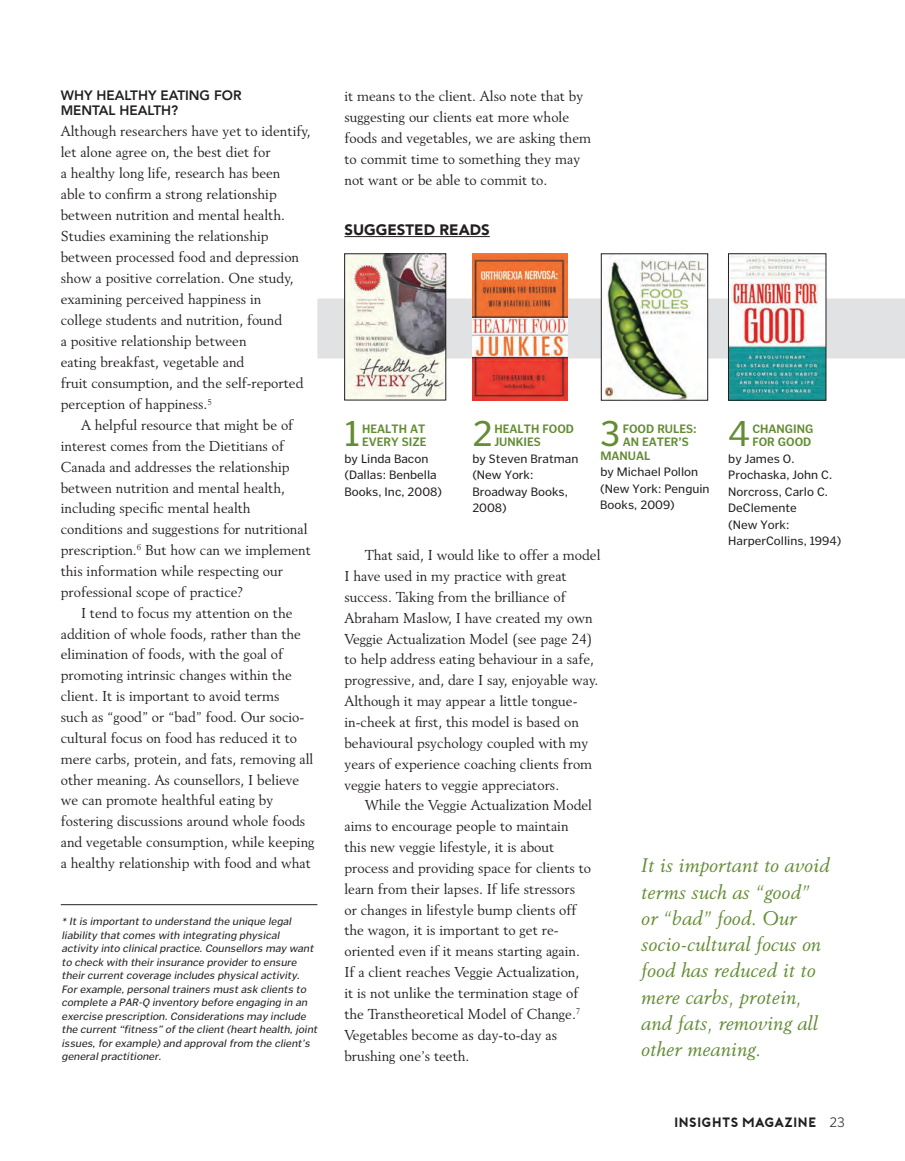
<style>
.page{position:relative;width:905px;height:1161px;background:#fff}
.page>*{position:absolute;margin:0;border:0;box-sizing:border-box;transform-origin:0 0}
.t1{font:35.4px "Poynter Text Sans";color:#638c34}
.t2{font:italic 19.5px/26.2px "Revival 565 BT";color:#638c34}
.t3{font:900 15px "Avenir";color:#231f20}
.t4{font:14.25px/20.9px "Revival 565 BT";color:#231f20}
.t5{font:800 13.5px/15px "Avenir";color:#231f20}
.t6{font:13.5px "Porter Bold DEMO";color:#231f20}
.t7{font:12px/16.5px "Poynter Text Sans";color:#231f20}
.t8{font:700 12px/13.5px "Poynter Text Sans";color:#638c34}
.t9{font:italic 10.5px/13.5px "Poynter Text Sans";letter-spacing:-.2em;color:#231f20}
.s1{font-family:"Poynter Text Sans";font-weight:300}
</style>
<div class="page">
<div style="left:317px;top:298px;width:587px;height:60px;background:#e1e2e4"></div>
<img style="left:346px;top:256px;width:98px;height:142px">
<div style="left:344px;top:254px;width:102px;height:146px;border:1px solid #231f20"></div>
<img style="left:472px;top:254px;width:95px;height:147px">
<img style="left:603px;top:256px;width:103px;height:142px">
<div style="left:601px;top:254px;width:107px;height:146px;border:1px solid #231f20"></div>
<img style="left:730px;top:256px;width:94px;height:142px">
<div style="left:728px;top:254px;width:98px;height:146px;border:1px solid #231f20"></div>
<hr style="left:344px;top:236px;width:146px;height:1px;background:#231f20">
<hr style="left:61px;top:904px;width:256px;height:1px;background:#231f20">
<p class="t5" style="left:61px;top:88px;width:182px">WHY HEALTHY EATI NG FOR<br>M ENTAL</p>
<p class="t5" style="left:119px;top:103px;width:60px">HEALTH?</p>
<p class="t4" style="left:61px;top:121px;width:251px">Although researchers have yet to identify, let alone agree on, the best diet for<br>a healthy long life, research has been<br>able to confirm a strong relationship between nutrition and mental health.<br>Studies examining the relationship between processed food and depression show a positive correlation. One study, examining perceived happiness in<br>college students and nutrition, found<br>a positive relationship between<br>eating breakfast, vegetable and<br>fruit consumption, and the self-reported perception of happiness.<sup>5</sup></p>
<p class="t4" style="left:61px;top:415px;width:251px;text-indent:20px">A helpful resource that might be of interest comes from the Dietitians of Canada and addresses the relationship between nutrition and mental health, including specific mental health conditions and suggestions for nutritional prescription.<sup>6</sup> But how can we implement this information while respecting our professional scope of practice?</p>
<p class="t4" style="left:61px;top:602px;width:255px;text-indent:20px">I tend to focus my attention on the addition of whole foods, rather than the elimination of foods, with the goal of promoting intrinsic changes within the client. It is important to avoid terms<br>such as “good” or “bad” food. Our socio&shy;cultural focus on food has reduced it to mere carbs, protein, and fats, removing all other meaning. As counsellors, I believe we can promote healthful eating by fostering discussions around whole foods and vegetable consumption, while keeping a healthy relationship with food and what</p>
<p class="t9" style="left:61px;top:915px;width:259px">* It is important to understand the unique legal liability that comes with integrating physical activity into clinicalpractice.Counsellors may want to check with their insurance provider to ensure their current coverage includes physicalactivity.<br>For example,personaltrainers must ask clients to complete a PAR-Q inventory before engaging in an exercise prescription.Considerations may include the current “fitness” of the client (heart health, joint issues,for example) and approvalfrom the client’s generalpractitioner.</p>
<p class="t4" style="left:344px;top:85px;width:248px">it means to the client. Also note that by suggesting our clients eat more whole foods and vegetables, we are asking them to commit time to something they may not want or be able to commit to.</p>
<p class="t3" style="left:344px;top:221px;width:146px">SUGGESTED READS</p>
<h1 class="t1" style="left:344px;top:414px;width:16px">1</h1>
<p class="t8" style="left:362px;top:422px;width:66px">HEALTH AT<br>EVERY SIZE</p>
<p class="t7" style="left:344px;top:450px;width:99px">by Linda Bacon (Dallas: Benbella<br>Books, Inc, 2008)</p>
<h1 class="t1" style="left:472px;top:414px;width:22px">2</h1>
<p class="t8" style="left:494px;top:422px;width:81px">HEALTH FOOD<br>JUNKIES</p>
<p class="t7" style="left:472px;top:450px;width:108px">by Steven Bratman (New York:<br>Broadway Books,<br>2008)</p>
<h1 class="t1" style="left:600px;top:414px;width:22px">3</h1>
<p class="t8" style="left:622px;top:422px;width:76px">FOOD RULES:</p>
<p class="t8" style="left:622px;top:435px;width:68px">AN EATER’S</p>
<p class="t8" style="left:600px;top:449px;width:52px">MANUAL</p>
<p class="t7" style="left:600px;top:464px;width:111px">by Michael Pollon (New York: Penguin<br>Books, 2009)</p>
<h1 class="t1" style="left:728px;top:414px;width:23px">4</h1>
<p class="t8" style="left:752px;top:422px;width:63px">CHANGI NG<br>FOR GOOD</p>
<p class="t7" style="left:728px;top:450px;width:115px">by James O.<br>Prochaska, John C.<br>Norcross, Carlo C.<br>DeClemente<br>(New York:<br>HarperCollins, 1994)</p>
<p class="t4" style="left:344px;top:545px;width:257px;text-indent:20px">That said, I would like to offer a model I have used in my practice with great success. Taking from the brilliance of Abraham Maslow, I have created my own Veggie Actualization Model (see page 24) to help address eating behaviour in a safe, progressive, and, dare I say, enjoyable way.<br>Although it may appear a little tongue&shy;in-cheek at first, this model is based on behavioural psychology coupled with my years of experience coaching clients from veggie haters to veggie appreciators.</p>
<p class="t4" style="left:344px;top:795px;width:249px;text-indent:20px">While the Veggie Actualization Model aims to encourage people to maintain this new veggie lifestyle, it is about process and providing space for clients to learn from their lapses. If life stressors<br>or changes in lifestyle bump clients off the wagon, it is important to get re&shy;oriented even if it means starting again.<br>If a client reaches Veggie Actualization,<br>it is not unlike the termination stage of the Transtheoretical Model of Change.<sup>7<br></sup>Vegetables become as day-to-day as brushing one’s teeth.</p>
<h2 class="t2" style="left:641px;top:852px;width:190px">It is important to avoid terms such as “good” or “bad” food. Our socio-cultural focus on food has reduced it to mere carbs, protein, and fats, removing all other meaning.</h2>
<p class="t6" style="left:674px;top:1115px;width:172px">INSIGHTS MAGAZIN E <span class="s1">23</span></p>
</div>
